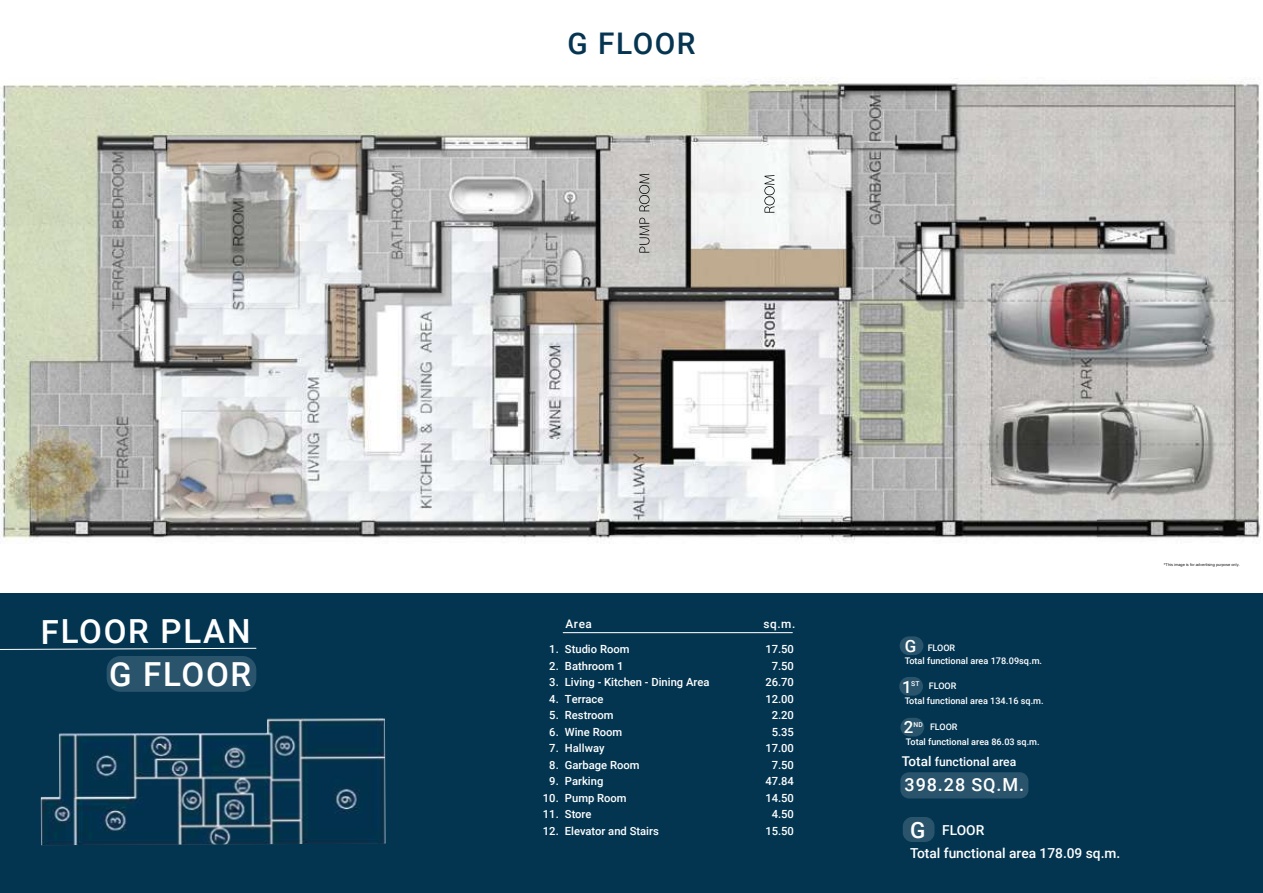
<style>
.page{position:relative;width:1263px;height:893px;background:#fff}
.page>*{position:absolute;margin:0;border:0;box-sizing:border-box;transform-origin:0 0}
.t1{font:500 33.15px "Roboto";letter-spacing:.045em;color:#fff}
.t2{font:500 29.85px "Roboto";letter-spacing:.05em;color:#053551}
.t3{font:500 22.5px "Roboto";color:#fff}
.t4{font:500 18px "Roboto";letter-spacing:.05em;color:#fff}
.t5{font:500 16.95px "Roboto";color:#fff}
.t6{font:500 16.8px "Roboto";color:#fff}
.t7{font:500 13.8px "Roboto";color:#fff}
.t8{font:500 12.15px "Roboto";color:#fff}
.t9{font:500 11.85px "Roboto";letter-spacing:.05em;color:#fff}
.t10{font:500 11.25px/16.5px "Roboto";color:#fff;text-align:center}
.t11{font:500 9.15px "Roboto";color:#fff}
.t12{font:500 9px "Roboto";color:#fff}
.t13{font:500 6.75px "Roboto";color:#fff}
.t14{font:3.9px "Arial Unicode MS";color:#231f20}
.s1{font-size:13.5px}
.s2{font-family:"Roboto"}
</style>
<div class="page">
<div style="left:0;top:593px;width:1263px;height:300px;background:#033551"></div>
<img style="left:41px;top:718px;width:344px;height:127px">
<div style="left:107px;top:656px;width:149px;height:36px;background:#2a546c;border-radius:14px"></div>
<svg style="left:0;top:648px;width:257px;height:2px"></svg>
<hr style="left:563px;top:632px;width:230px;height:1px;background:#fff">
<div style="left:903px;top:817px;width:31px;height:25px;background:#2a546c;border-radius:10px"></div>
<div style="left:899px;top:677px;width:24px;height:19px;background:#2a546c;border-radius:9px"></div>
<div style="left:900px;top:636px;width:23px;height:19px;background:#2a546c;border-radius:9px"></div>
<div style="left:900px;top:718px;width:24px;height:18px;background:#2a546c;border-radius:9px"></div>
<div style="left:900px;top:772px;width:128px;height:26px;background:#2a546c;border-radius:9px"></div>
<img style="left:0;top:77px;width:1261px;height:465px">
<img style="left:764px;top:175px;width:11px;height:38px">
<img style="left:639px;top:174px;width:10px;height:79px">
<h1 class="t1" style="left:41px;top:608px;width:211px">FLOOR PLAN</h1>
<h1 class="t1" style="left:109px;top:651px;width:144px">G FLOOR</h1>
<h2 class="t2" style="left:567px;top:23px;width:130px">G FLOOR</h2>
<p class="t9" style="left:565px;top:615px;width:28px">Area</p>
<p class="t9" style="left:763px;top:615px;width:33px">sq.m.</p>
<p class="t10" style="left:565px;top:641px;width:146px;text-align:left">Studio Room<br>Bathroom 1<br>Living - Kitchen - Dining Area<br>Terrace<br>Restroom<br>Wine Room<br>Hallway<br>Garbage Room<br>Parking<br>Pump Room<br>Store<br>Elevator and Stairs</p>
<p class="t10" style="left:765px;top:641px;width:30px">17.50<br>7.50<br>26.70<br>12.00<br>2.20<br>5.35<br>17.00<br>7.50<br>47.84<br>14.50<br>4.50<br>15.50</p>
<p class="t10" style="left:543px;top:641px;width:17px">1.<br>2.<br>3.<br>4.<br>5.<br>6.<br>7.<br>8.<br>9.<br>10.<br>11.<br>12.</p>
<h3 class="t5" style="left:905px;top:634px;width:13px">G</h3>
<p class="t12" style="left:928px;top:641px;width:29px">FLOOR</p>
<p class="t12" style="left:929px;top:680px;width:29px">FLOOR</p>
<p class="t11" style="left:905px;top:654px;width:139px">Total functional area 178.09sq.m.</p>
<p class="t11" style="left:905px;top:695px;width:140px">Total functional area 134.16 sq.m.</p>
<h3 class="t5" style="left:902px;top:675px;width:11px">1</h3>
<p class="t13" style="left:911px;top:679px;width:10px">ST</p>
<h3 class="t6" style="left:904px;top:716px;width:11px">2</h3>
<p class="t12" style="left:913px;top:721px;width:46px"><sup>ND</sup> FLOOR</p>
<p class="t11" style="left:906px;top:735px;width:135px">Total functional area 86.03 sq.m.</p>
<p class="t8" style="left:902px;top:754px;width:116px"><span class="s1">Total</span> functional area</p>
<h3 class="t4" style="left:904px;top:772px;width:121px">398.28 SQ.M.</h3>
<h3 class="t3" style="left:910px;top:814px;width:17px">G</h3>
<p class="t7" style="left:942px;top:820px;width:44px">FLOOR</p>
<p class="t7" style="left:910px;top:843px;width:212px">Total functional area 178.09 sq.m.</p>
<p class="t14" style="left:1164px;top:562px;width:77px"><span class="s2">*</span>This image is for advertising purpose only.</p>
</div>
